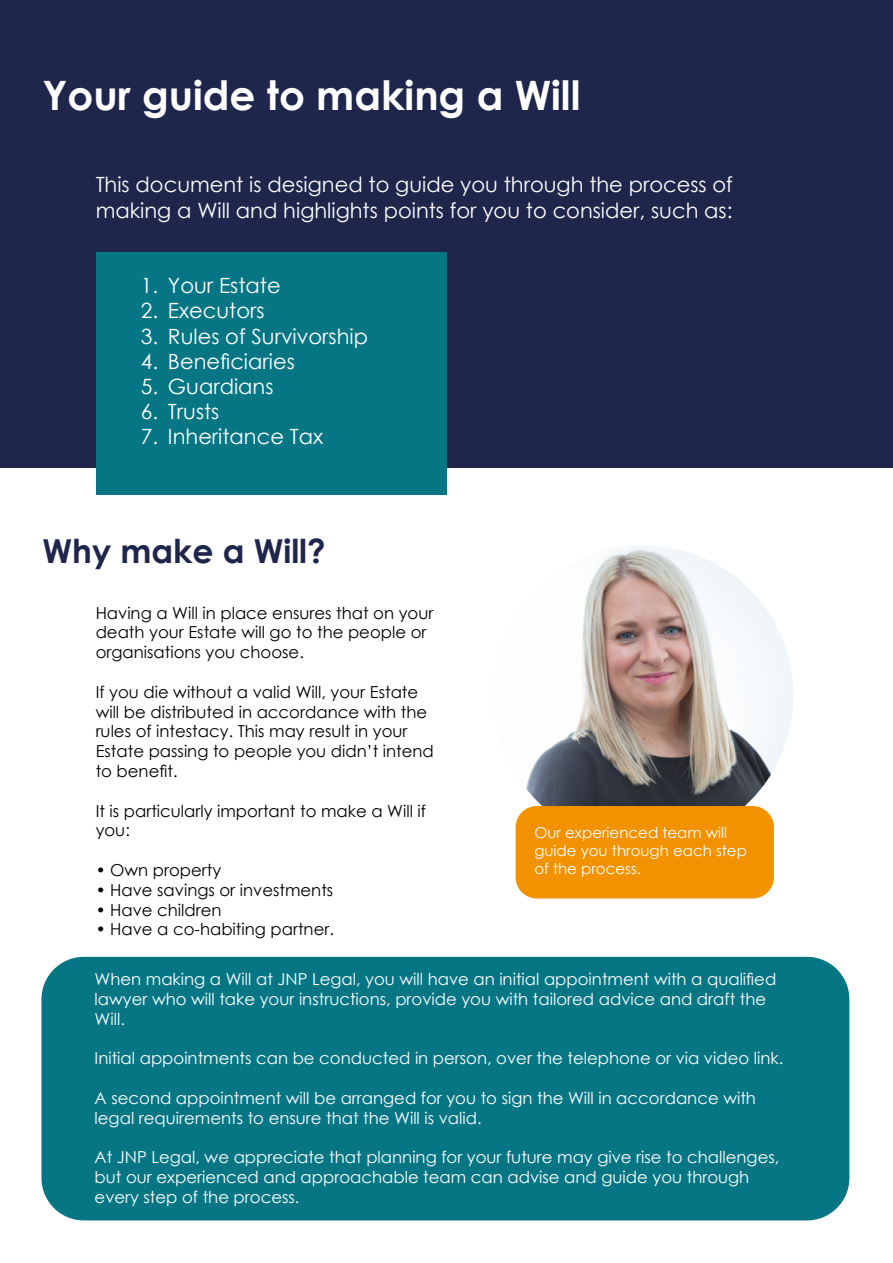
<style>
.page{position:relative;width:893px;height:1263px;background:#fff}
.page>*{position:absolute;margin:0;border:0;box-sizing:border-box;transform-origin:0 0}
.t1{font:700 40.5px "Century Gothic";color:#fff}
.t2{font:700 33px "Century Gothic";color:#1f264c}
.t3{font:21px/25.2px "Century Gothic";color:#fff}
.t4{font:16.5px/19.8px "Century Gothic";color:#fff}
.t5{font:16.5px/19.8px "Century Gothic";color:#000}
.t6{font:15px/18px "Century Gothic";color:#fff}
</style>
<div class="page">
<div style="left:0;top:0;width:893px;height:468px;background:#1f264c"></div>
<div style="left:96px;top:252px;width:350px;height:242px;background:#067685"></div>
<img style="left:491px;top:543px;width:305px;height:305px;border-radius:152px">
<div style="left:41px;top:957px;width:808px;height:263px;background:#067685;border-radius:43px"></div>
<div style="left:516px;top:806px;width:258px;height:92px;background:#f39200;border-radius:21px"></div>
<h1 class="t1" style="left:43px;top:65px;width:539px">Your guide to making a Will</h1>
<p class="t3" style="left:96px;top:172px;width:639px">This document is designed to guide you through the process of making a Will and highlights points for you to consider, such as:</p>
<p class="t3" style="left:141px;top:273px;width:141px">1. Your Estate</p>
<p class="t3" style="left:141px;top:298px;width:125px">2. Executors</p>
<p class="t3" style="left:141px;top:323px;width:229px">3. Rules of Survivorship</p>
<p class="t3" style="left:141px;top:348px;width:155px">4. Beneficiaries</p>
<p class="t3" style="left:141px;top:373px;width:134px">5. Guardians</p>
<p class="t3" style="left:141px;top:399px;width:80px">6. Trusts</p>
<p class="t3" style="left:141px;top:424px;width:184px">7. Inheritance Tax</p>
<h2 class="t2" style="left:43px;top:526px;width:285px">Why make a Will?</h2>
<p class="t5" style="left:96px;top:602px;width:339px">Having a Will in place ensures that on your death your Estate will go to the people or organisations you choose.</p>
<p class="t5" style="left:96px;top:682px;width:340px">If you die without a valid Will, your Estate will be distributed in accordance with the rules of intestacy. This may result in your Estate passing to people you didn’t intend to benefit.</p>
<p class="t5" style="left:96px;top:800px;width:332px">It is particularly important to make a Will if you:</p>
<p class="t5" style="left:96px;top:860px;width:127px">• Own property</p>
<p class="t5" style="left:96px;top:880px;width:239px">• Have savings or investments</p>
<p class="t5" style="left:96px;top:899px;width:127px">• Have children</p>
<p class="t5" style="left:96px;top:919px;width:240px">• Have a co-habiting partner.</p>
<p class="t4" style="left:95px;top:969px;width:683px">When making a Will at JNP Legal, you will have an initial appointment with a qualified lawyer who will take your instructions, provide you with tailored advice and draft the<br>Will.</p>
<p class="t4" style="left:95px;top:1048px;width:690px">Initial appointments can be conducted in person, over the telephone or via video link.</p>
<p class="t4" style="left:95px;top:1088px;width:663px">A second appointment will be arranged for you to sign the Will in accordance with legal requirements to ensure that the Will is valid.</p>
<p class="t4" style="left:95px;top:1147px;width:686px">At JNP Legal, we appreciate that planning for your future may give rise to challenges, but our experienced and approachable team can advise and guide you through every step of the process.</p>
<p class="t6" style="left:534px;top:823px;width:214px">Our experienced team will guide you through each step of the process.</p>
</div>
